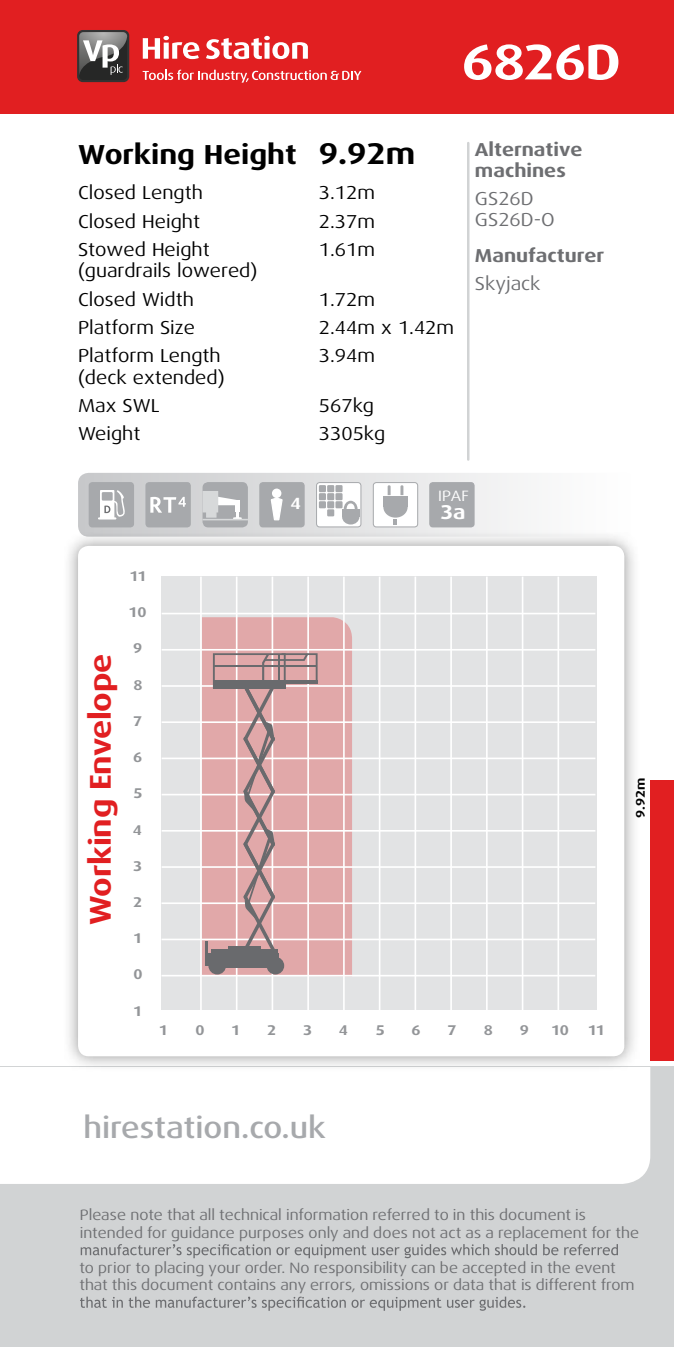
<style>
.page{position:relative;width:674px;height:1347px;background:#fff}
.page>*{position:absolute;margin:0;border:0;box-sizing:border-box;transform-origin:0 0}
.t1{font:700 expanded 50px "Dax OT";letter-spacing:-.025em;color:#fff}
.t2{font:500 expanded 30px "Dax OT";color:#a7a9ac}
.t3{font:700 expanded 30px "Dax OT";letter-spacing:-.01em;color:#e11f21}
.t4{font:700 expanded 30px "Dax OT";color:#000}
.t5{font:700 expanded 27.5px "Dax OT";color:#000}
.t6{font:700 expanded 20px "Dax OT";color:#fff}
.t7{font:expanded 18.75px/28.2px "Dax OT";color:#000}
.t8{font:700 expanded 18.75px/21.2px "Dax OT";color:#6d6e71}
.t9{font:expanded 18.75px/21.2px "Dax OT";color:#6d6e71}
.t10{font:700 expanded 16.25px "Dax OT";color:#fff}
.t11{font:expanded 15px/17.5px "Dax OT";color:#6d6e71}
.t12{font:expanded 15px "Dax OT";color:#fff}
.t13{font:700 expanded 14px "Dax OT";letter-spacing:-.05em;color:#939598}
.t14{font:700 expanded 12.5px "Dax OT";color:#000}
</style>
<div class="page">
<div style="left:0;top:1067px;width:673px;height:279px;background:#d1d3d4"></div>
<div style="left:0;top:1067px;width:650px;height:116px;background:#fff"></div>
<hr style="left:466px;top:143px;width:3px;height:316px;background:#d1d3d4">
<svg style="left:63px;top:536px;width:576px;height:536px"></svg>
<div style="left:78px;top:546px;width:546px;height:510px;background:#fff;border-radius:11px"></div>
<div style="left:0;top:0;width:673px;height:113px;background:#e11f21"></div>
<div style="left:650px;top:780px;width:23px;height:281px;background:#e11f21"></div>
<div style="left:161px;top:576px;width:435px;height:434px;background:#e2e3e4"></div>
<div style="left:202px;top:617px;width:150px;height:357px;background:#e1a8a9"></div>
<hr style="left:271px;top:576px;width:2px;height:434px;background:#fff">
<hr style="left:343px;top:576px;width:1px;height:434px;background:#fff">
<hr style="left:378px;top:576px;width:2px;height:434px;background:#fff">
<hr style="left:414px;top:576px;width:2px;height:434px;background:#fff">
<hr style="left:450px;top:576px;width:1px;height:434px;background:#fff">
<hr style="left:485px;top:576px;width:2px;height:434px;background:#fff">
<hr style="left:521px;top:576px;width:2px;height:434px;background:#fff">
<hr style="left:161px;top:902px;width:434px;height:2px;background:#fff">
<hr style="left:161px;top:866px;width:434px;height:2px;background:#fff">
<hr style="left:161px;top:830px;width:434px;height:1px;background:#fff">
<hr style="left:161px;top:793px;width:434px;height:2px;background:#fff">
<hr style="left:161px;top:757px;width:434px;height:2px;background:#fff">
<hr style="left:161px;top:721px;width:434px;height:2px;background:#fff">
<hr style="left:161px;top:685px;width:434px;height:2px;background:#fff">
<hr style="left:161px;top:649px;width:434px;height:1px;background:#fff">
<hr style="left:161px;top:974px;width:434px;height:2px;background:#fff">
<hr style="left:200px;top:576px;width:2px;height:434px;background:#fff">
<hr style="left:307px;top:576px;width:2px;height:434px;background:#fff">
<hr style="left:236px;top:576px;width:1px;height:434px;background:#fff">
<hr style="left:161px;top:938px;width:434px;height:2px;background:#fff">
<hr style="left:557px;top:576px;width:2px;height:434px;background:#fff">
<hr style="left:161px;top:613px;width:434px;height:1px;background:#fff">
<div style="left:205px;top:953px;width:73px;height:12px;background:#696a6d"></div>
<div style="left:211px;top:949px;width:66px;height:18px;background:#696a6d"></div>
<div style="left:208px;top:956px;width:18px;height:18px;background:#696a6d;border-radius:50%"></div>
<div style="left:266px;top:956px;width:18px;height:18px;background:#696a6d;border-radius:50%"></div>
<hr style="left:205px;top:941px;width:2px;height:24px;background:#696a6d">
<svg style="left:213px;top:653px;width:104px;height:300px;background:#d4a6a8"></svg>
<div style="left:213px;top:683px;width:72px;height:5px;background:#696a6d"></div>
<svg style="left:78px;top:473px;width:530px;height:63px"></svg>
<div style="left:429px;top:482px;width:45px;height:45px;background:#a7a9ac;border-radius:4px"></div>
<svg style="left:81px;top:1244px;width:536px;height:14px"></svg>
<svg style="left:80px;top:1296px;width:445px;height:14px"></svg>
<hr style="left:78px;top:1162px;width:376px;height:2px;background:#fff">
<svg style="left:142px;top:70px;width:219px;height:13px"></svg>
<div style="left:77px;top:30px;width:52px;height:52px;background:#333;border-radius:6px"></div>
<div style="left:79px;top:32px;width:48px;height:48px;background:#262726;border-radius:4px"></div>
<svg style="left:79px;top:32px;width:48px;height:43px"></svg>
<svg style="left:143px;top:36px;width:56px;height:23px"></svg>
<svg style="left:206px;top:36px;width:102px;height:23px"></svg>
<h1 class="t1" style="left:461px;top:30px;width:160px">6826D</h1>
<h3 class="t5" style="left:78px;top:137px;width:220px">Working Height</h3>
<p class="t7" style="left:78px;top:179px;width:133px">Closed Length<br>Closed Height<br>Stowed Height</p>
<p class="t7" style="left:78px;top:257px;width:181px">(guardrails lowered)<br>Closed Width<br>Platform Size<br>Platform Length</p>
<p class="t7" style="left:78px;top:363px;width:148px">(deck extended)<br>Max SWL<br>Weight</p>
<p class="t10" style="left:290px;top:492px;width:12px">4</p>
<h2 class="t4" style="left:319px;top:134px;width:98px">9.92m</h2>
<p class="t7" style="left:319px;top:179px;width:58px;text-align:justify">3.12m 2.37m 1.61m</p>
<p class="t7" style="left:319px;top:285px;width:137px">1.72m<br>2.44m x 1.42m<br>3.94m</p>
<p class="t7" style="left:319px;top:391px;width:68px">567kg<br>3305kg</p>
<p class="t8" style="left:474px;top:139px;width:109px">Alternative machines</p>
<p class="t9" style="left:474px;top:188px;width:81px">GS26D<br>GS26D-O</p>
<p class="t8" style="left:474px;top:245px;width:131px">Manufacturer</p>
<p class="t9" style="left:474px;top:273px;width:67px">Skyjack</p>
<p class="t12" style="left:438px;top:486px;width:32px">IPAF</p>
<h3 class="t6" style="left:440px;top:499px;width:27px">3a</h3>
<h2 class="t3" style="left:81px;top:925px;width:273px;rotate:-90deg">Working Envelope</h2>
<p class="t13" style="left:129px;top:567px;width:19px">11</p>
<p class="t13" style="left:128px;top:603px;width:19px">10</p>
<p class="t13" style="left:133px;top:639px;width:11px">9</p>
<p class="t13" style="left:133px;top:676px;width:11px">8</p>
<p class="t13" style="left:133px;top:712px;width:11px">7</p>
<p class="t13" style="left:133px;top:748px;width:11px">6</p>
<p class="t13" style="left:133px;top:784px;width:11px">5</p>
<p class="t13" style="left:133px;top:820px;width:11px">4</p>
<p class="t13" style="left:133px;top:857px;width:11px">3</p>
<p class="t13" style="left:133px;top:893px;width:11px">2</p>
<p class="t13" style="left:133px;top:929px;width:11px">1</p>
<p class="t13" style="left:133px;top:965px;width:11px">0</p>
<p class="t13" style="left:133px;top:1001px;width:11px">1</p>
<p class="t13" style="left:159px;top:1021px;width:11px">1</p>
<p class="t13" style="left:195px;top:1021px;width:11px">0</p>
<p class="t13" style="left:231px;top:1021px;width:11px">1</p>
<p class="t13" style="left:267px;top:1021px;width:11px">2</p>
<p class="t13" style="left:303px;top:1021px;width:11px">3</p>
<p class="t13" style="left:339px;top:1021px;width:11px">4</p>
<p class="t13" style="left:375px;top:1021px;width:11px">5</p>
<p class="t13" style="left:411px;top:1021px;width:11px">6</p>
<p class="t13" style="left:483px;top:1021px;width:11px">8</p>
<p class="t13" style="left:587px;top:1021px;width:19px">11</p>
<p class="t13" style="left:447px;top:1021px;width:11px">7</p>
<p class="t13" style="left:519px;top:1021px;width:11px">9</p>
<p class="t13" style="left:550px;top:1021px;width:19px">10</p>
<p class="t14" style="left:632px;top:818px;width:42px;rotate:-90deg">9.92m</p>
<h2 class="t2" style="left:83px;top:1108px;width:244px">hirestation.co.uk</h2>
<p class="t11" style="left:80px;top:1206px;width:560px">Please note that all technical information referred to in this document is intended for guidance purposes only and does not act as a replacement for the</p>
<p class="t11" style="left:79px;top:1258px;width:556px">to prior to placing your order. No responsibility can be accepted in the event that this document contains any errors, omissions or data that is different from</p>
</div>
